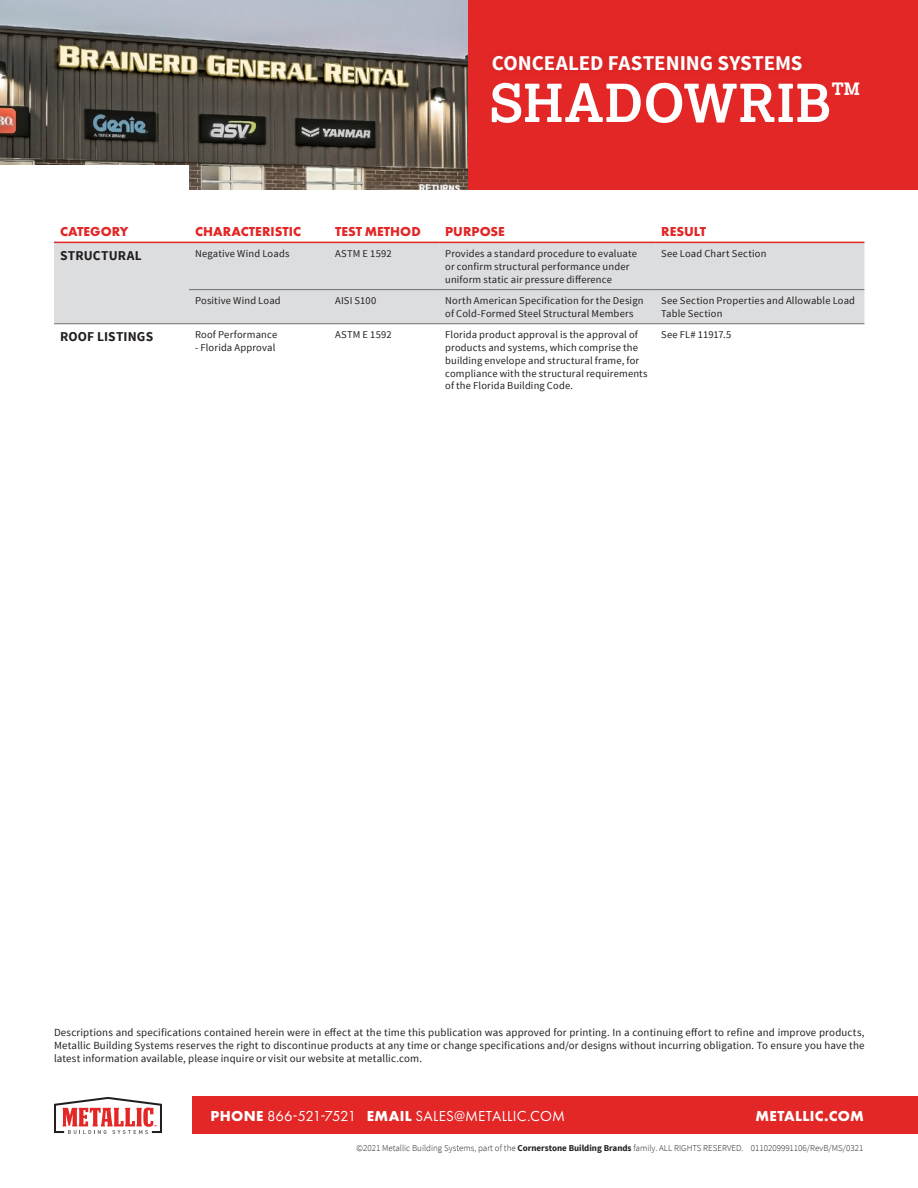
<style>
.page{position:relative;width:918px;height:1188px;background:#fff}
.page>*{position:absolute;margin:0;border:0;box-sizing:border-box;transform-origin:0 0}
.Panel_Name{font:700 52.5px "Lexia";letter-spacing:.015em;color:#fff}
.Panel_Type_Back{font:700 21px "Source Sans Pro";letter-spacing:-.005em;color:#fff}
.t1{font:15px "Futura PT";letter-spacing:.01em;color:#fff}
.t2{font:15px "Futura PT";letter-spacing:-.035em;color:#fff}
.t3{font:700 15px "Futura PT";letter-spacing:.02em;color:#fff}
.Table_Spec_Header{font:700 13.5px "Futura PT";color:#e32626}
.Table_Spec_Category{font:700 13.5px "Source Sans Pro";letter-spacing:.01em;color:#231f20}
.Disclaimer{font:10.8px/12.8px "Source Sans Pro";letter-spacing:.015em;color:#231f20;text-align:justify}
.Table_Spec_Text{font:10.5px/12.8px "Source Sans Pro";letter-spacing:.015em;color:#231f20}
.t4{font:300 9px "Source Sans Pro";color:#231f20}
.s1{font-weight:700}
</style>
<div class="page">
<div style="left:192px;top:1097px;width:726px;height:37px;background:#e32626"></div>
<svg style="left:54px;top:1097px;width:108px;height:37px"></svg>
<div style="left:468px;top:0;width:450px;height:190px;background:#e32626"></div>
<div style="left:54px;top:243px;width:810px;height:80px;background:#dcdddf"></div>
<svg style="left:54px;top:324px;width:810px;height:1px"></svg>
<hr style="left:54px;top:242px;width:135px;height:1px;background:#e32626">
<hr style="left:189px;top:242px;width:140px;height:1px;background:#e32626">
<hr style="left:329px;top:242px;width:110px;height:1px;background:#e32626">
<hr style="left:439px;top:242px;width:216px;height:1px;background:#e32626">
<hr style="left:655px;top:242px;width:209px;height:1px;background:#e32626">
<hr style="left:189px;top:289px;width:140px;height:1px;background:#6c6d70">
<hr style="left:329px;top:289px;width:110px;height:1px;background:#6c6d70">
<hr style="left:439px;top:289px;width:216px;height:1px;background:#6c6d70">
<hr style="left:655px;top:289px;width:209px;height:1px;background:#6c6d70">
<hr style="left:54px;top:323px;width:135px;height:1px;background:#6c6d70">
<hr style="left:189px;top:323px;width:140px;height:1px;background:#6c6d70">
<hr style="left:329px;top:323px;width:110px;height:1px;background:#6c6d70">
<hr style="left:439px;top:323px;width:216px;height:1px;background:#6c6d70">
<hr style="left:655px;top:323px;width:209px;height:1px;background:#6c6d70">
<img style="left:0;top:0;width:468px;height:190px">
<div style="left:0;top:165px;width:189px;height:54px;background:#fff"></div>
<div style="left:486px;top:48px;width:324px;height:29px;background:#df2525"></div>
<p class="Panel_Type_Back" style="left:492px;top:49px;width:312px">CONCEALED FASTENING SYSTEMS</p>
<p class="Panel_Name" style="left:489px;top:70px;width:374px">SHADOWRIB<sup>™</sup></p>
<p class="Table_Spec_Header" style="left:60px;top:222px;width:70px">CATEGORY</p>
<p class="Table_Spec_Header" style="left:195px;top:222px;width:108px">CHARACTERISTIC</p>
<p class="Table_Spec_Header" style="left:335px;top:222px;width:87px">TEST METHOD</p>
<p class="Table_Spec_Header" style="left:445px;top:222px;width:61px">PURPOSE</p>
<p class="Table_Spec_Header" style="left:661px;top:222px;width:46px">RESULT</p>
<p class="Table_Spec_Category" style="left:60px;top:246px;width:83px">STRUCTURAL</p>
<p class="Table_Spec_Text" style="left:195px;top:248px;width:96px">Negative Wind Loads</p>
<p class="Table_Spec_Text" style="left:335px;top:248px;width:58px">ASTM E 1592</p>
<p class="Table_Spec_Text" style="left:445px;top:248px;width:193px">Provides a standard procedure to evaluate or confirm structural performance under uniform static air pressure difference</p>
<p class="Table_Spec_Text" style="left:661px;top:248px;width:107px">See Load Chart Section</p>
<p class="Table_Spec_Text" style="left:195px;top:295px;width:87px">Positive Wind Load</p>
<p class="Table_Spec_Text" style="left:335px;top:295px;width:43px">AISI S100</p>
<p class="Table_Spec_Text" style="left:445px;top:295px;width:200px">North American Specification for the Design of Cold-Formed Steel Structural Members</p>
<p class="Table_Spec_Text" style="left:661px;top:295px;width:195px">See Section Properties and Allowable Load<br>Table Section</p>
<p class="Table_Spec_Category" style="left:60px;top:327px;width:95px">ROOF LISTINGS</p>
<p class="Table_Spec_Text" style="left:195px;top:329px;width:84px">Roof Performance</p>
<p class="Table_Spec_Text" style="left:195px;top:341px;width:82px">- Florida Approval</p>
<p class="Table_Spec_Text" style="left:335px;top:329px;width:58px">ASTM E 1592</p>
<p class="Table_Spec_Text" style="left:445px;top:329px;width:204px">Florida product approval is the approval of products and systems, which comprise the building envelope and structural frame, for compliance with the structural requirements of the Florida Building Code.</p>
<p class="Table_Spec_Text" style="left:661px;top:329px;width:72px">See FL# 11917.5</p>
<p class="Disclaimer" style="left:54px;top:1026px;width:812px">Descriptions and specifications contained herein were in effect at the time this publication was approved for printing. In a continuing effort to refine and improve products, Metallic Building Systems reserves the right to discontinue products at any time or change specifications and/or designs without incurring obligation. To ensure you have the latest information available, please inquire or visit our website at metallic.com.</p>
<h3 class="t2" style="left:210px;top:1107px;width:147px"><span class="s1">PHONE</span> 866-521-7521</h3>
<h3 class="t1" style="left:367px;top:1107px;width:200px"><span class="s1">EMAIL</span> SALES@METALLIC.COM</h3>
<h3 class="t3" style="left:756px;top:1106px;width:110px">METALLIC.COM</h3>
<p class="t4" style="left:357px;top:1142px;width:508px">©2021 Metallic Building Systems, part of the <span class="s1">Cornerstone Building Brands</span> family. ALL RIGHTS RESERVED. 0110209991106/RevB/MS/0321</p>
</div>
